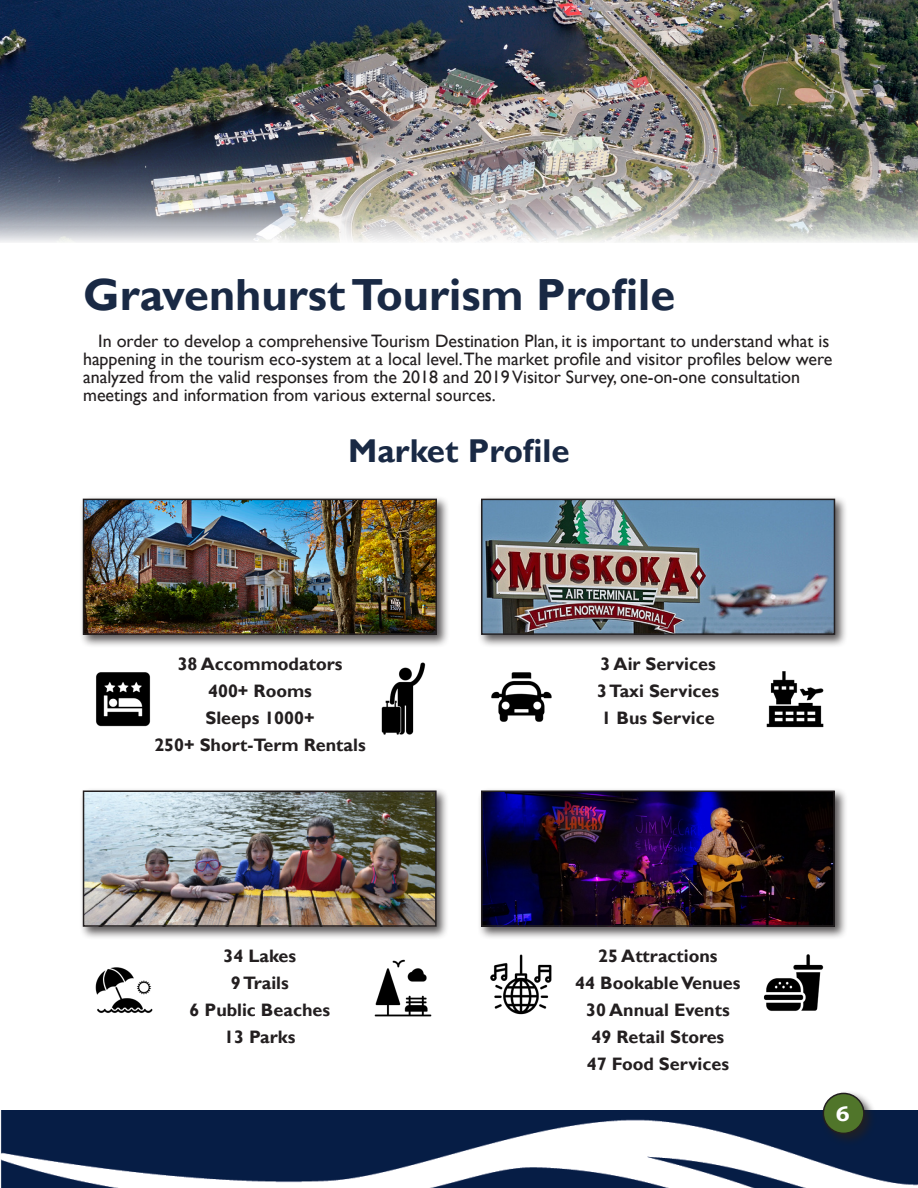
<style>
.page{position:relative;width:918px;height:1188px;background:#fff}
.page>*{position:absolute;margin:0;border:0;box-sizing:border-box;transform-origin:0 0}
.t1{font:700 45px "Gill Sans";color:#192944}
.t2{font:700 33px "Gill Sans";color:#192944}
.t3{font:700 21px "Bookman Old Style";color:#fff}
.t4{font:18px/18px "Gill Sans";color:#231f20}
.t5{font:700 18px "Gill Sans";color:#231f20}
</style>
<div class="page">
<img style="left:0;top:0;width:918px;height:242px">
<div style="left:79px;top:787px;width:371px;height:153px;background:#231f20;opacity:.75"></div>
<img style="left:86px;top:793px;width:348px;height:131px">
<div style="left:83px;top:790px;width:354px;height:137px;border:2px solid #231f20"></div>
<div style="left:478px;top:787px;width:370px;height:153px;background:#231f20;opacity:.75"></div>
<img style="left:484px;top:793px;width:348px;height:131px">
<div style="left:481px;top:790px;width:354px;height:137px;border:2px solid #231f20"></div>
<img style="left:1px;top:1110px;width:917px;height:78px">
<div style="left:820px;top:1090px;width:57px;height:56px;background:#231f20;opacity:.75"></div>
<div style="left:823px;top:1093px;width:41px;height:40px;background:#50752a;border-radius:50%"></div>
<div style="left:823px;top:1093px;width:42px;height:41px;border:2px solid #231f20;border-radius:50%"></div>
<div style="left:79px;top:495px;width:371px;height:153px;background:#231f20;opacity:.75"></div>
<img style="left:86px;top:502px;width:348px;height:130px">
<div style="left:83px;top:499px;width:354px;height:136px;border:2px solid #231f20"></div>
<div style="left:478px;top:495px;width:370px;height:153px;background:#231f20;opacity:.75"></div>
<img style="left:484px;top:502px;width:348px;height:130px">
<div style="left:481px;top:499px;width:354px;height:136px;border:2px solid #231f20"></div>
<img style="left:96px;top:672px;width:55px;height:55px">
<img style="left:766px;top:671px;width:58px;height:57px">
<img style="left:491px;top:672px;width:61px;height:50px">
<img style="left:381px;top:662px;width:45px;height:73px">
<img style="left:95px;top:967px;width:58px;height:46px">
<img style="left:374px;top:959px;width:58px;height:58px">
<img style="left:490px;top:954px;width:62px;height:61px">
<img style="left:763px;top:954px;width:61px;height:57px">
<p class="t1" style="left:83px;top:268px;width:594px">Gravenhurst Tourism Profile</p>
<p class="t4" style="left:83px;top:333px;width:751px;text-indent:15px">In order to develop a comprehensive Tourism Destination Plan, it is important to understand what is happening in the tourism eco-system at a local level.The market profile and visitor profiles below were analyzed from the valid responses from the 2018 and 2019 Visitor Survey, one-on-one consultation meetings and information from various external sources.</p>
<p class="t2" style="left:348px;top:431px;width:223px">Market Profile</p>
<p class="t5" style="left:178px;top:653px;width:166px">38 Accommodators</p>
<p class="t5" style="left:208px;top:680px;width:105px">400+ Rooms</p>
<p class="t5" style="left:206px;top:707px;width:111px">Sleeps 1000+</p>
<p class="t5" style="left:154px;top:734px;width:213px">250+ Short-Term Rentals</p>
<p class="t5" style="left:224px;top:945px;width:74px">34 Lakes</p>
<p class="t5" style="left:231px;top:972px;width:59px">9 Trails</p>
<p class="t5" style="left:190px;top:999px;width:142px">6 Public Beaches</p>
<p class="t5" style="left:224px;top:1026px;width:73px">13 Parks</p>
<p class="t5" style="left:601px;top:653px;width:117px">3 Air Services</p>
<p class="t5" style="left:597px;top:680px;width:124px">3 Taxi Services</p>
<p class="t5" style="left:602px;top:707px;width:115px">1 Bus Service</p>
<p class="t5" style="left:598px;top:945px;width:121px">25 Attractions</p>
<p class="t5" style="left:575px;top:972px;width:167px">44 Bookable Venues</p>
<p class="t5" style="left:586px;top:999px;width:145px">30 Annual Events</p>
<p class="t5" style="left:592px;top:1026px;width:134px">49 Retail Stores</p>
<p class="t5" style="left:587px;top:1053px;width:144px">47 Food Services</p>
<p class="t3" style="left:836px;top:1099px;width:15px">6</p>
</div>
